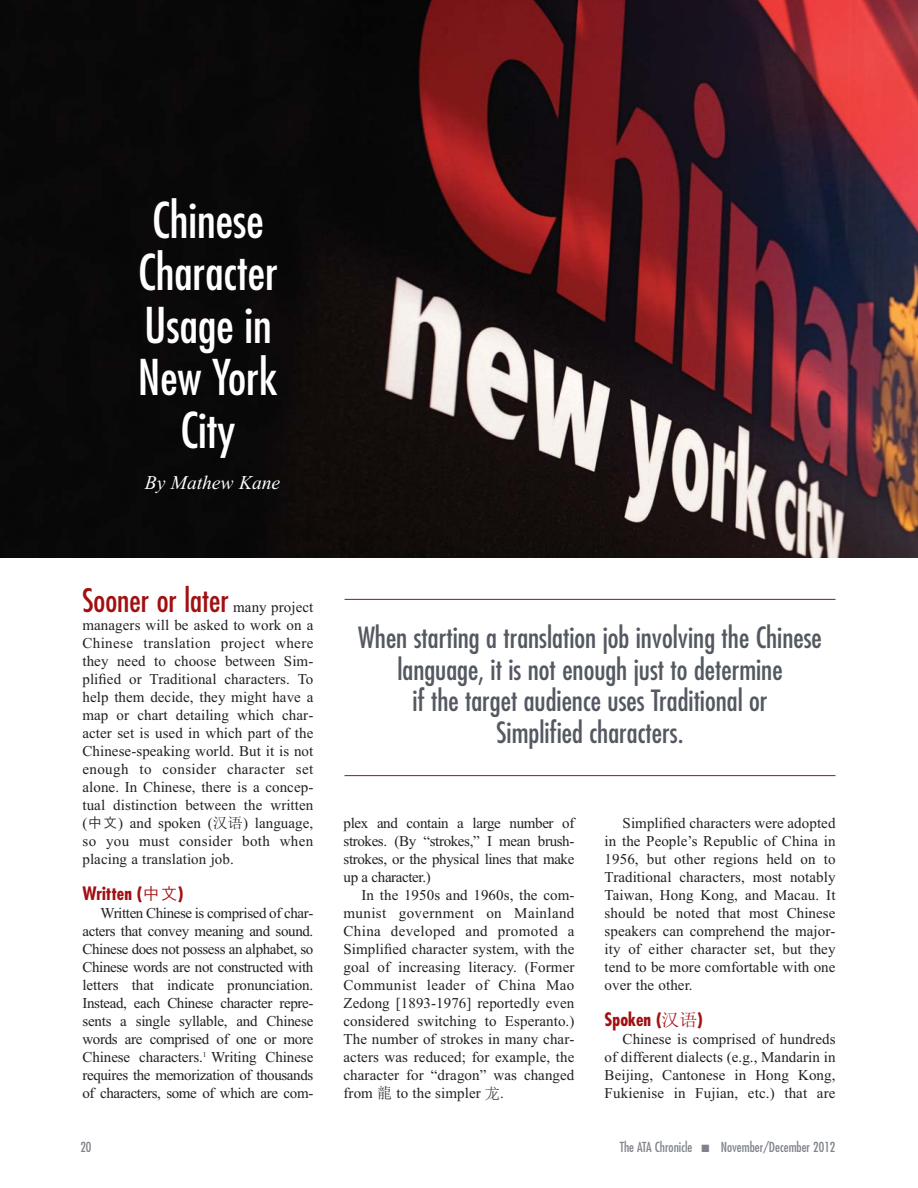
<style>
.page{position:relative;width:918px;height:1188px;background:#fff}
.page>*{position:absolute;margin:0;border:0;box-sizing:border-box;transform-origin:0 0}
.t1{font:condensed 48px/52.5px "Futura";color:#fff;text-align:center}
.t2{font:condensed 31.5px "Futura";color:#a11012}
.t3{font:condensed 28.5px/31.5px "Futura";color:#545861;text-align:center}
.t4{font:italic 19.5px "Times New Roman";color:#fff}
.t5{font:700 condensed 18px "Futura";color:#a11012}
.t6{font:15px/18px "Times New Roman";letter-spacing:.005em;color:#231f20;text-align:justify}
.t7{font:condensed 13.5px "Futura";color:#80848a}
.s1{font-family:"Times New Roman";font-stretch:normal;font-size:15px;color:#231f20}
.s2{font-family:"Gulim"}
.s3{font-family:"Sim Sun"}
.s4{font-family:"Gulim";font-weight:400;font-stretch:normal}
.s5{font-family:"P Ming Li U"}
.s6{font-family:"Sim Sun";font-weight:400;font-stretch:normal}
</style>
<div class="page">
<img style="left:0;top:0;width:918px;height:558px">
<hr style="left:345px;top:599px;width:491px;height:1px;background:#a11012">
<hr style="left:345px;top:775px;width:491px;height:1px;background:#a11012">
<h1 class="t1" style="left:138px;top:198px;width:142px">Chinese<br>Character<br>Usage in<br>New York<br>City</h1>
<h3 class="t4" style="left:145px;top:476px;width:137px">By Mathew Kane</h3>
<h2 class="t2" style="left:82px;top:586px;width:232px">Sooner or later <span class="s1">many project</span></h2>
<p class="t6" style="left:82px;top:617px;width:232px">managers will be asked to work on a Chinese translation project where they need to choose between Sim - plified or Traditional characters. To help them decide, they might have a map or chart detailing which char&shy;acter set is used in which part of the Chinese-speaking world. But it is not enough to consider character set alone. In Chinese, there is a concep&shy;tual distinction between the written (<span class="s2">中文</span>) and spoken (<span class="s3">汉语</span>) language, so you must consider both when placing a translation job.</p>
<p class="t5" style="left:82px;top:885px;width:103px">Written (<span class="s4">中文</span>)</p>
<p class="t6" style="left:82px;top:905px;width:232px;text-indent:18px">Written Chinese is comprised of char&shy;acters that convey meaning and sound.<br>Chinese does not possess an alphabet, so Chinese words are not constructed with letters that indicate pronunciation.<br>Instead, each Chinese character repre&shy;sents a single syllable, and Chinese words are comprised of one or more Chinese characters.<sup>1</sup> Writing Chinese requires the memorization of thousands of characters, some of which are com-</p>
<h3 class="t3" style="left:358px;top:624px;width:465px">When starting a translation job involving the Chinese language, it is not enough just to determine<br>if the target audience uses Traditional or<br>Simplified characters.</h3>
<p class="t6" style="left:344px;top:815px;width:232px">plex and contain a large number of strokes. (By “strokes,” I mean brush&shy;strokes, or the physical lines that make up a character.)</p>
<p class="t6" style="left:344px;top:887px;width:232px;text-indent:18px">In the 1950s and 1960s, the com&shy;munist government on Mainland China developed and promoted a Simplified character system, with the goal of increasing literacy. (Former Communist leader of China Mao Zedong [1893-1976] reportedly even considered switching to Esperanto.)<br>The number of strokes in many char&shy;acters was reduced; for example, the character for “dragon” was changed from <span class="s3">龍</span> to the simpler <span class="s5">龙</span>.</p>
<p class="t6" style="left:605px;top:815px;width:232px;text-indent:18px">Simplified characters were adopted in the People’s Republic of China in 1956, but other regions held on to Traditional characters, most notably Taiwan, Hong Kong, and Macau. It should be noted that most Chinese speakers can comprehend the major - ity of either character set, but they tend to be more comfortable with one over the other.</p>
<p class="t5" style="left:605px;top:1011px;width:100px">Spoken (<span class="s6">汉语</span>)</p>
<p class="t6" style="left:605px;top:1031px;width:232px;text-indent:18px">Chinese is comprised of hundreds of different dialects (e.g., Mandarin in Beijing, Cantonese in Hong Kong, Fukienise in Fujian, etc.) that are</p>
<p class="t7" style="left:80px;top:1141px;width:13px">20</p>
<p class="t7" style="left:620px;top:1141px;width:217px">The ATA Chronicle ■ November/December 2012</p>
</div>
